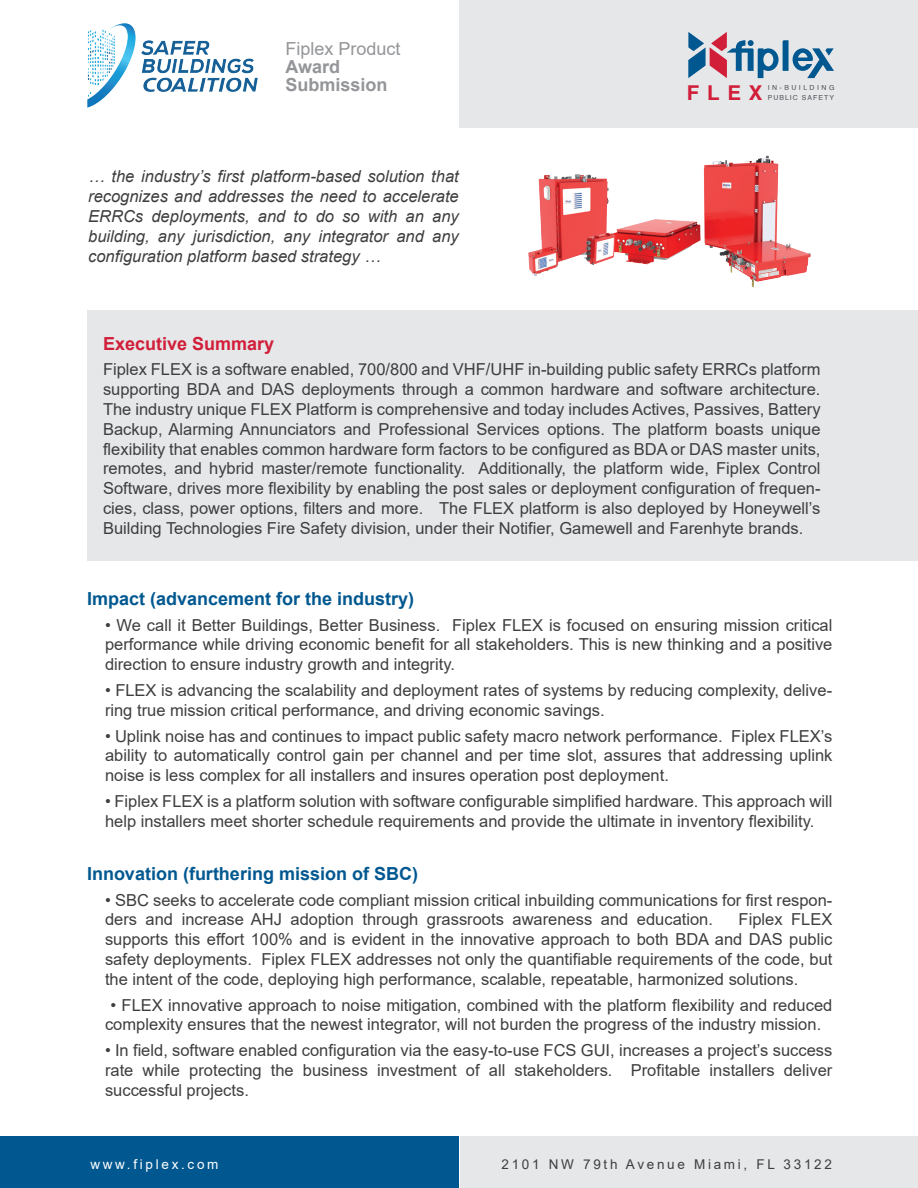
<style>
.page{position:relative;width:918px;height:1188px;background:#fff}
.page>*{position:absolute;margin:0;border:0;box-sizing:border-box;transform-origin:0 0}
.t1{font:700 20.4px "Helvetica";color:#d11e39}
.t2{font:700 18px "Arial";color:#015890}
.t3{font:700 18px "Arial";color:#d11e39}
.t4{font:700 18px/18px "Arial";color:#939598}
.t5{font:18px "Arial";color:#939598}
.t6{font:16.5px/19.8px "Arial";color:#3e3e3f;text-align:justify}
.t7{font:italic 16.5px/19.8px "Arial";color:#3e3e3f;text-align:justify}
.t8{font:13.5px "Arial";letter-spacing:.2em;color:#3e3e3f}
.t9{font:13.5px "Arial";letter-spacing:.2em;color:#fff}
.t10{font:6.9px "Helvetica";letter-spacing:.15em;color:#4b5157}
.t11{font:6.9px "Helvetica";letter-spacing:.355em;color:#4b5157}
</style>
<div class="page">
<div style="left:459px;top:0;width:459px;height:128px;background:#e6e7e9"></div>
<svg style="left:688px;top:32px;width:146px;height:46px"></svg>
<div style="left:87px;top:310px;width:831px;height:250px;background:#e6e7e9"></div>
<div style="left:460px;top:1137px;width:458px;height:51px;background:#e6e7e9"></div>
<div style="left:0;top:1137px;width:459px;height:51px;background:#015890"></div>
<img style="left:87px;top:23px;width:171px;height:85px">
<img style="left:528px;top:155px;width:283px;height:133px">
<p class="t5" style="left:285px;top:36px;width:117px">Fiplex Product</p>
<p class="t4" style="left:285px;top:58px;width:104px">Award<br>Submission</p>
<p class="t7" style="left:88px;top:167px;width:372px">… the industry’s first platform-based solution that recognizes and addresses the need to accelerate ERRCs deployments, and to do so with an any building, any jurisdiction, any integrator and any configuration platform based strategy …</p>
<p class="t11" style="left:768px;top:83px;width:68px">IN-BUILDING</p>
<p class="t1" style="left:687px;top:76px;width:77px">FLEX</p>
<p class="t10" style="left:768px;top:92px;width:68px">PUBLIC SAFETY</p>
<p class="t3" style="left:103px;top:331px;width:173px">Executive Summary</p>
<p class="t6" style="left:103px;top:360px;width:719px">Fiplex FLEX is a software enabled, 700/800 and VHF/UHF in-building public safety ERRCs platform supporting BDA and DAS deployments through a common hardware and software architecture.<br>The industry unique FLEX Platform is comprehensive and today includes Actives, Passives, Battery Backup, Alarming Annunciators and Professional Services options. The platform boasts unique flexibility that enables common hardware form factors to be configured as BDA or DAS master units, remotes, and hybrid master/remote functionality. Additionally, the platform wide, Fiplex Control Software, drives more flexibility by enabling the post sales or deployment configuration of frequen&shy;cies, class, power options, filters and more. The FLEX platform is also deployed by Honeywell’s Building Technologies Fire Safety division, under their Notifier, Gamewell and Farenhyte brands.</p>
<p class="t2" style="left:87px;top:586px;width:329px">Impact (advancement for the industry)</p>
<p class="t6" style="left:105px;top:615px;width:729px">• We call it Better Buildings, Better Business. Fiplex FLEX is focused on ensuring mission critical performance while driving economic benefit for all stakeholders. This is new thinking and a positive direction to ensure industry growth and integrity.</p>
<p class="t6" style="left:105px;top:680px;width:729px">• FLEX is advancing the scalability and deployment rates of systems by reducing complexity, delive&shy;ring true mission critical performance, and driving economic savings.</p>
<p class="t6" style="left:105px;top:726px;width:729px">• Uplink noise has and continues to impact public safety macro network performance. Fiplex FLEX’s ability to automatically control gain per channel and per time slot, assures that addressing uplink noise is less complex for all installers and insures operation post deployment.</p>
<p class="t6" style="left:105px;top:791px;width:729px">• Fiplex FLEX is a platform solution with software configurable simplified hardware. This approach will help installers meet shorter schedule requirements and provide the ultimate in inventory flexibility.</p>
<p class="t2" style="left:87px;top:861px;width:333px">Innovation (furthering mission of SBC)</p>
<p class="t6" style="left:105px;top:890px;width:729px">• SBC seeks to accelerate code compliant mission critical inbuilding communications for first respon&shy;ders and increase AHJ adoption through grassroots awareness and education.</p>
<p class="t6" style="left:105px;top:910px;width:729px;text-indent:634px">Fiplex FLEX supports this effort 100% and is evident in the innovative approach to both BDA and DAS public safety deployments. Fiplex FLEX addresses not only the quantifiable requirements of the code, but the intent of the code, deploying high performance, scalable, repeatable, harmonized solutions.</p>
<p class="t6" style="left:105px;top:995px;width:729px;text-indent:5px">• FLEX innovative approach to noise mitigation, combined with the platform flexibility and reduced complexity ensures that the newest integrator, will not burden the progress of the industry mission.</p>
<p class="t6" style="left:105px;top:1040px;width:729px">• In field, software enabled configuration via the easy-to-use FCS GUI, increases a project’s success rate while protecting the business investment of all stakeholders. Profitable installers deliver successful projects.</p>
<p class="t9" style="left:90px;top:1155px;width:130px">www.fiplex.com</p>
<p class="t8" style="left:502px;top:1155px;width:332px">2101 NW 79th Avenue Miami, FL 33122</p>
</div>
